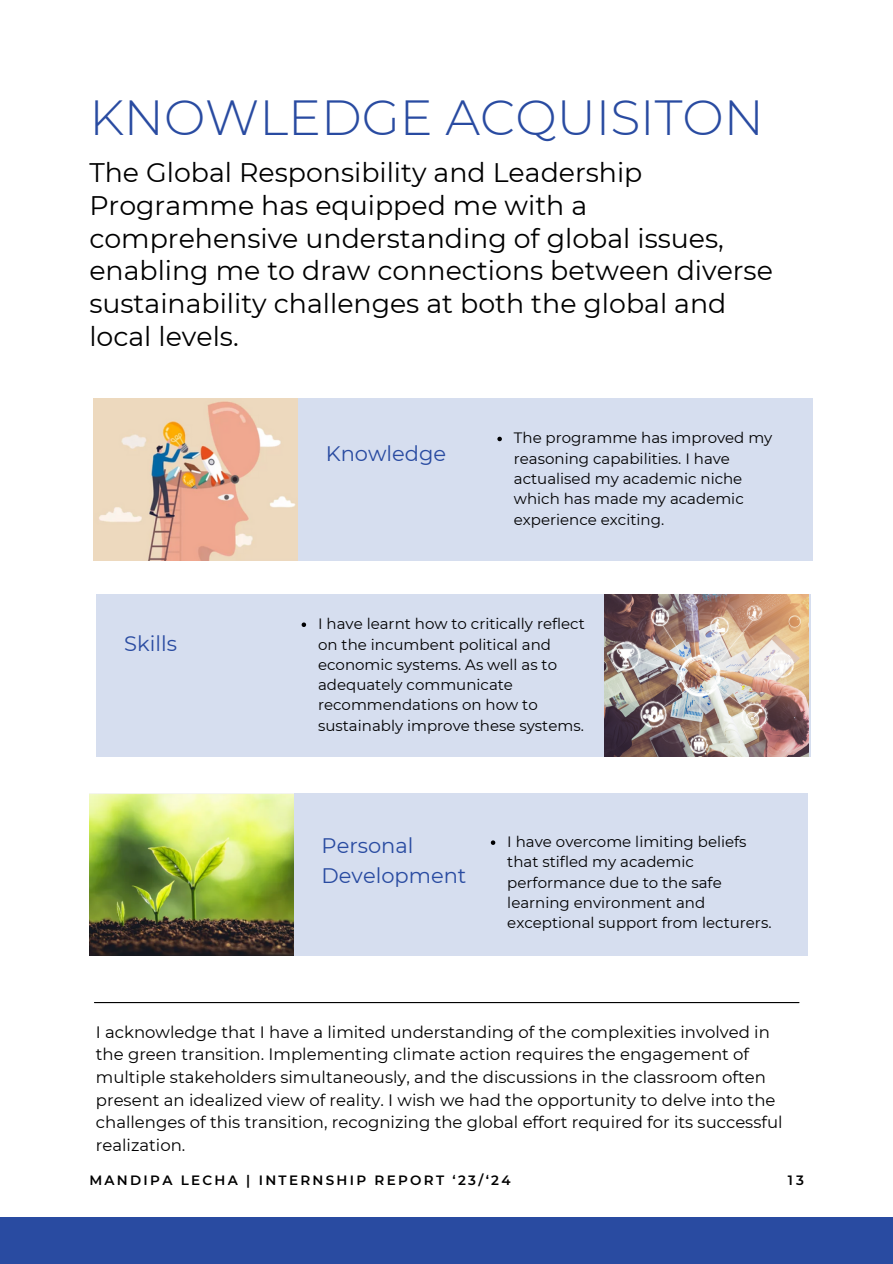
<style>
.page{position:relative;width:893px;height:1264px;background:#fff}
.page>*{position:absolute;margin:0;border:0;box-sizing:border-box;transform-origin:0 0}
.t1{font:300 49.2px "Montserrat";color:#294ba1}
.t2{font:26.85px/32.7px "Montserrat";color:#000001}
.t3{font:21px/29.2px "Montserrat";color:#294ba1}
.t4{font:16.5px/22.5px "Montserrat";color:#000001}
.t5{font:15px/20.2px "Montserrat";color:#000001}
.t6{font:600 13.5px "Montserrat";letter-spacing:.17em;color:#000001}
</style>
<div class="page">
<hr style="left:94px;top:1002px;width:705px;height:1px;background:#000">
<div style="left:98px;top:398px;width:714px;height:162px;background:#d6deef"></div>
<img style="left:93px;top:398px;width:204px;height:162px">
<div style="left:93px;top:793px;width:715px;height:162px;background:#d6deef"></div>
<img style="left:89px;top:793px;width:204px;height:162px">
<div style="left:96px;top:594px;width:714px;height:162px;background:#d6deef"></div>
<img style="left:604px;top:594px;width:204px;height:162px">
<div style="left:0;top:1217px;width:892px;height:46px;background:#294ba1"></div>
<svg style="left:497px;top:437px;width:5px;height:4px"></svg>
<svg style="left:491px;top:840px;width:4px;height:5px"></svg>
<svg style="left:301px;top:622px;width:5px;height:5px"></svg>
<h1 class="t1" style="left:89px;top:87px;width:676px">KNOWLEDGE ACQUISITON</h1>
<h2 class="t2" style="left:89px;top:156px;width:685px">The Global Responsibility and Leadership Programme has equipped me with a comprehensive understanding of global issues, enabling me to draw connections between diverse sustainability challenges at both the global and local levels.</h2>
<h3 class="t3" style="left:124px;top:629px;width:54px">Skills</h3>
<h3 class="t3" style="left:326px;top:439px;width:122px">Knowledge</h3>
<p class="t5" style="left:514px;top:428px;width:260px">The programme has improved my reasoning capabilities. I have actualised my academic niche which has made my academic experience exciting.</p>
<p class="t5" style="left:318px;top:613px;width:268px">I have learnt how to critically reflect on the incumbent political and economic systems. As well as to adequately communicate recommendations on how to sustainably improve these systems.</p>
<h3 class="t3" style="left:321px;top:831px;width:146px">Personal<br>Development</h3>
<p class="t5" style="left:507px;top:831px;width:266px">I have overcome limiting beliefs that stifled my academic performance due to the safe learning environment and exceptional support from lecturers.</p>
<p class="t4" style="left:96px;top:1020px;width:688px">I acknowledge that I have a limited understanding of the complexities involved in the green transition. Implementing climate action requires the engagement of multiple stakeholders simultaneously, and the discussions in the classroom often present an idealized view of reality. I wish we had the opportunity to delve into the challenges of this transition, recognizing the global effort required for its successful realization.</p>
<p class="t6" style="left:89px;top:1172px;width:422px">MANDIPA LECHA | INTERNSHIP REPORT ‘23/‘24</p>
<p class="t6" style="left:787px;top:1172px;width:18px">13</p>
</div>
